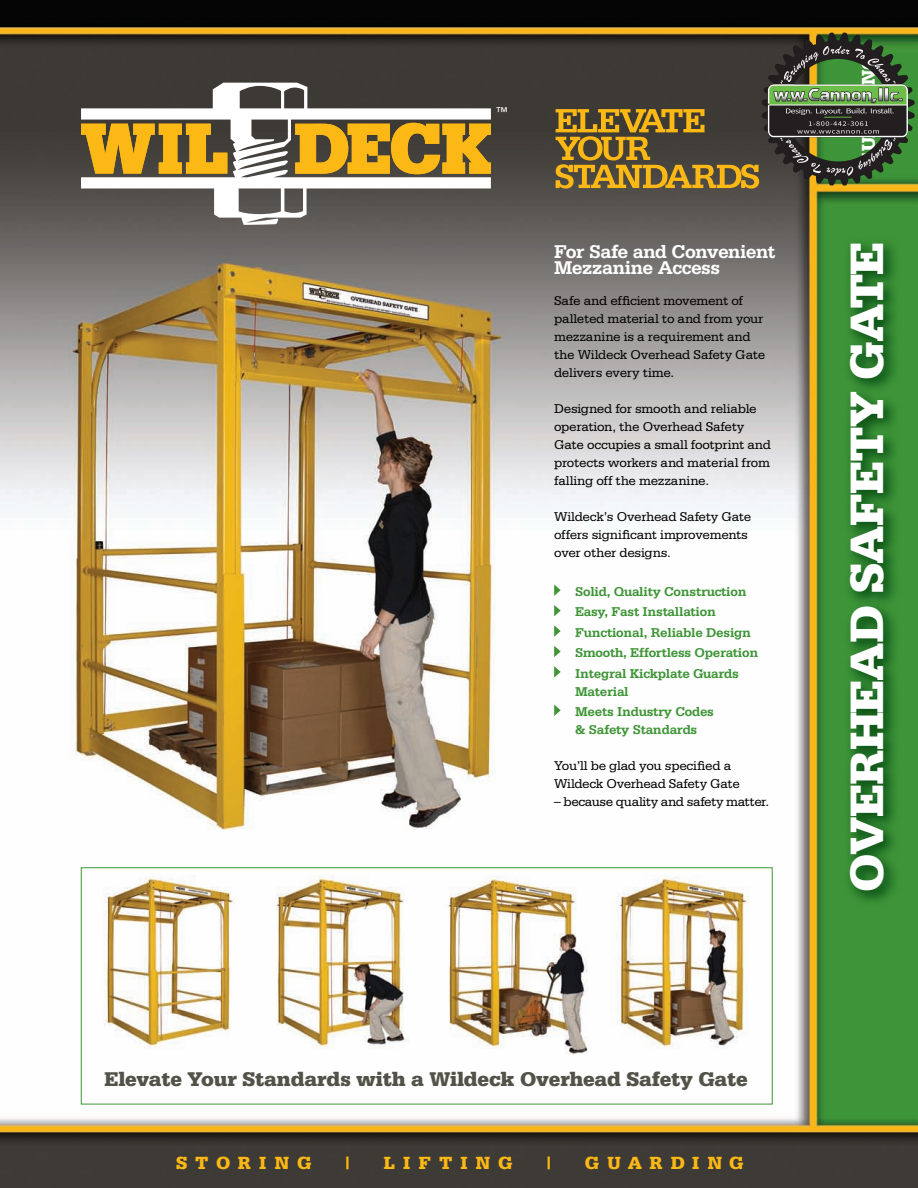
<style>
.page{position:relative;width:918px;height:1188px;background:#fff}
.page>*{position:absolute;margin:0;border:0;box-sizing:border-box;transform-origin:0 0}
.t1{font:900 49.5px "Serifa";letter-spacing:-.02em;color:#fff}
.t2{font:900 21px "Serifa";letter-spacing:-.01em;color:#535249}
.t3{font:700 19.5px/15.9px "Serifa";letter-spacing:-.035em;color:#fff}
.t4{font:900 19.5px "Serifa";letter-spacing:.005em;color:#fff}
.t5{font:900 18.6px "Serifa";letter-spacing:.43em;color:#fcb814}
.t6{font:900 18.6px "Serifa";letter-spacing:.405em;color:#fcb814}
.t7{font:13.5px/18px "Serifa";letter-spacing:-.025em;color:#010101}
.t8{font:700 13.5px/20.4px "Serifa";letter-spacing:-.02em;color:#3f9537}
.t9{font:12px "Serifa";color:#fff}
</style>
<div class="page">
<img style="left:0;top:0;width:918px;height:1188px">
<img style="left:841px;top:234px;width:62px;height:675px">
<svg style="left:556px;top:109px;width:203px;height:80px;background:#82682d"></svg>
<svg style="left:81px;top:83px;width:410px;height:142px"></svg>
<div style="left:81px;top:867px;width:692px;height:237px;border:1px solid #3f9537"></div>
<svg style="left:554px;top:584px;width:7px;height:12px"></svg>
<svg style="left:554px;top:605px;width:7px;height:11px"></svg>
<svg style="left:554px;top:625px;width:7px;height:12px"></svg>
<svg style="left:554px;top:646px;width:7px;height:11px"></svg>
<svg style="left:554px;top:666px;width:7px;height:12px"></svg>
<svg style="left:554px;top:705px;width:7px;height:11px"></svg>
<img style="left:761px;top:32px;width:154px;height:154px">
<p class="t9" style="left:496px;top:105px;width:13px">™</p>
<h3 class="t3" style="left:554px;top:243px;width:223px">For Safe and Convenient<br>Mezzanine Access</h3>
<p class="t7" style="left:554px;top:292px;width:213px">Safe and efficient movement of palleted material to and from your mezzanine is a requirement and the Wildeck Overhead Safety Gate delivers every time.</p>
<p class="t7" style="left:554px;top:400px;width:218px">Designed for smooth and reliable operation, the Overhead Safety<br>Gate occupies a small footprint and protects workers and material from falling off the mezzanine.</p>
<p class="t7" style="left:554px;top:508px;width:199px">Wildeck’s Overhead Safety Gate offers significant improvements over other designs.</p>
<p class="t8" style="left:575px;top:581px;width:185px">Solid, Quality Construction<br>Easy, Fast Installation<br>Functional, Reliable Design<br>Smooth, Effortless Operation<br>Integral Kickplate Guards</p>
<p class="t8" style="left:575px;top:681px;width:140px">Material<br>Meets Industry Codes</p>
<p class="t8" style="left:575px;top:719px;width:124px">&amp; Safety Standards</p>
<p class="t7" style="left:554px;top:757px;width:187px">You’ll be glad you specified a<br>Wildeck Overhead Safety Gate</p>
<p class="t7" style="left:554px;top:793px;width:217px">– because quality and safety matter.</p>
<h2 class="t2" style="left:104px;top:1067px;width:645px">Elevate Your Standards with a Wildeck Overhead Safety Gate</h2>
<h3 class="t5" style="left:176px;top:1152px;width:137px">STORING</h3>
<h3 class="t5" style="left:346px;top:1152px;width:6px">|</h3>
<h3 class="t5" style="left:384px;top:1152px;width:130px">LIFTING</h3>
<h3 class="t5" style="left:547px;top:1152px;width:6px">|</h3>
<h3 class="t6" style="left:585px;top:1152px;width:160px">GUARDING</h3>
<h3 class="t4" style="left:857px;top:167px;width:114px;rotate:-90deg">GUARDING</h3>
<h1 class="t1" style="left:838px;top:892px;width:652px;rotate:-90deg">OVERHEAD SAFETY GATE</h1>
</div>
